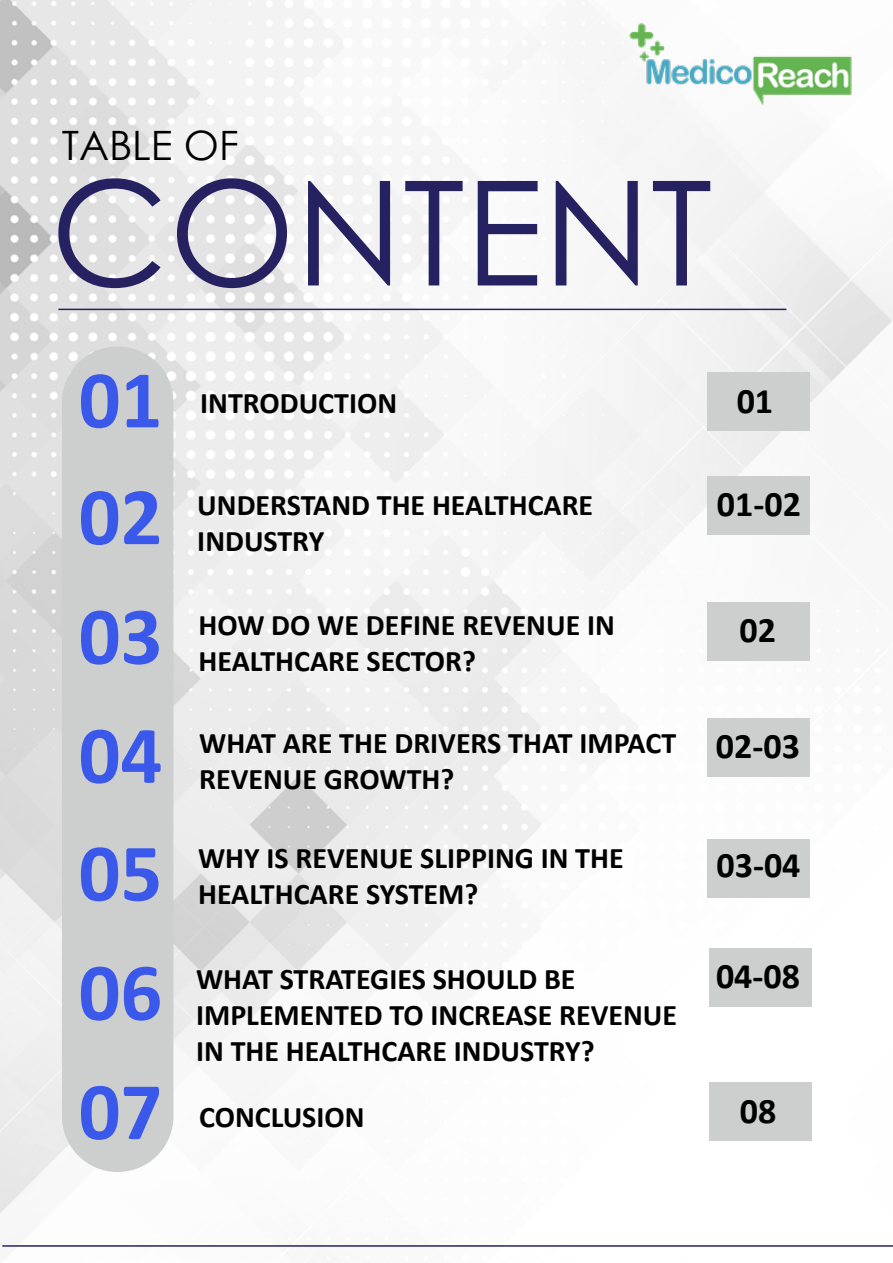
<style>
.page{position:relative;width:893px;height:1263px;background:#fff}
.page>*{position:absolute;margin:0;border:0;box-sizing:border-box;transform-origin:0 0}
.t1{font:145.5px "Century Gothic";color:#262262}
.t2{font:700 82.5px/118.6px "Calibri";color:#3a58ea;text-align:justify}
.t3{font:40.5px "Century Gothic";color:#000}
.t4{font:700 36px "Calibri";color:#000}
.t5{font:700 30px/36px "Calibri";color:#000}
</style>
<div class="page">
<img style="left:0;top:0;width:892px;height:1214px">
<img style="left:624px;top:20px;width:232px;height:88px">
<hr style="left:2px;top:1245px;width:891px;height:2px;background:#262262">
<div style="left:62px;top:346px;width:111px;height:826px;background:#cdcece;border-radius:56px"></div>
<hr style="left:58px;top:309px;width:728px;height:1px;background:#262262">
<div style="left:707px;top:372px;width:103px;height:59px;background:#cdcece"></div>
<div style="left:707px;top:602px;width:103px;height:59px;background:#cdcece"></div>
<div style="left:707px;top:839px;width:103px;height:59px;background:#cdcece"></div>
<div style="left:707px;top:718px;width:103px;height:59px;background:#cdcece"></div>
<div style="left:709px;top:948px;width:103px;height:59px;background:#cdcece"></div>
<div style="left:709px;top:1082px;width:103px;height:59px;background:#cdcece"></div>
<div style="left:707px;top:476px;width:103px;height:58px;background:#cdcece"></div>
<h3 class="t3" style="left:62px;top:117px;width:178px">TABLE OF</h3>
<h1 class="t1" style="left:50px;top:131px;width:664px">CONTENT</h1>
<h2 class="t2" style="left:79px;top:339px;width:85px">01<br>02<br>03<br>04<br>05<br>06<br>07</h2>
<p class="t5" style="left:200px;top:384px;width:198px">INTRODUCTION</p>
<p class="t5" style="left:197px;top:486px;width:397px">UNDERSTAND THE HEALTHCARE<br>INDUSTRY</p>
<p class="t5" style="left:198px;top:607px;width:418px">HOW DO WE DEFINE REVENUE IN<br>HEALTHCARE SECTOR?</p>
<p class="t5" style="left:199px;top:725px;width:479px">WHAT ARE THE DRIVERS THAT IMPACT<br>REVENUE GROWTH?</p>
<p class="t5" style="left:198px;top:840px;width:427px">WHY IS REVENUE SLIPPING IN THE<br>HEALTHCARE SYSTEM?</p>
<p class="t5" style="left:196px;top:960px;width:482px">WHAT STRATEGIES SHOULD BE<br>IMPLEMENTED TO INCREASE REVENUE<br>IN THE HEALTHCARE INDUSTRY?</p>
<p class="t5" style="left:199px;top:1099px;width:167px">CONCLUSION</p>
<p class="t4" style="left:737px;top:376px;width:38px">01</p>
<p class="t4" style="left:717px;top:478px;width:86px">01-02</p>
<p class="t4" style="left:739px;top:604px;width:38px">02</p>
<p class="t4" style="left:716px;top:720px;width:86px">02-03</p>
<p class="t4" style="left:716px;top:840px;width:86px">03-04</p>
<p class="t4" style="left:716px;top:950px;width:86px">04-08</p>
<p class="t4" style="left:740px;top:1086px;width:38px">08</p>
</div>
